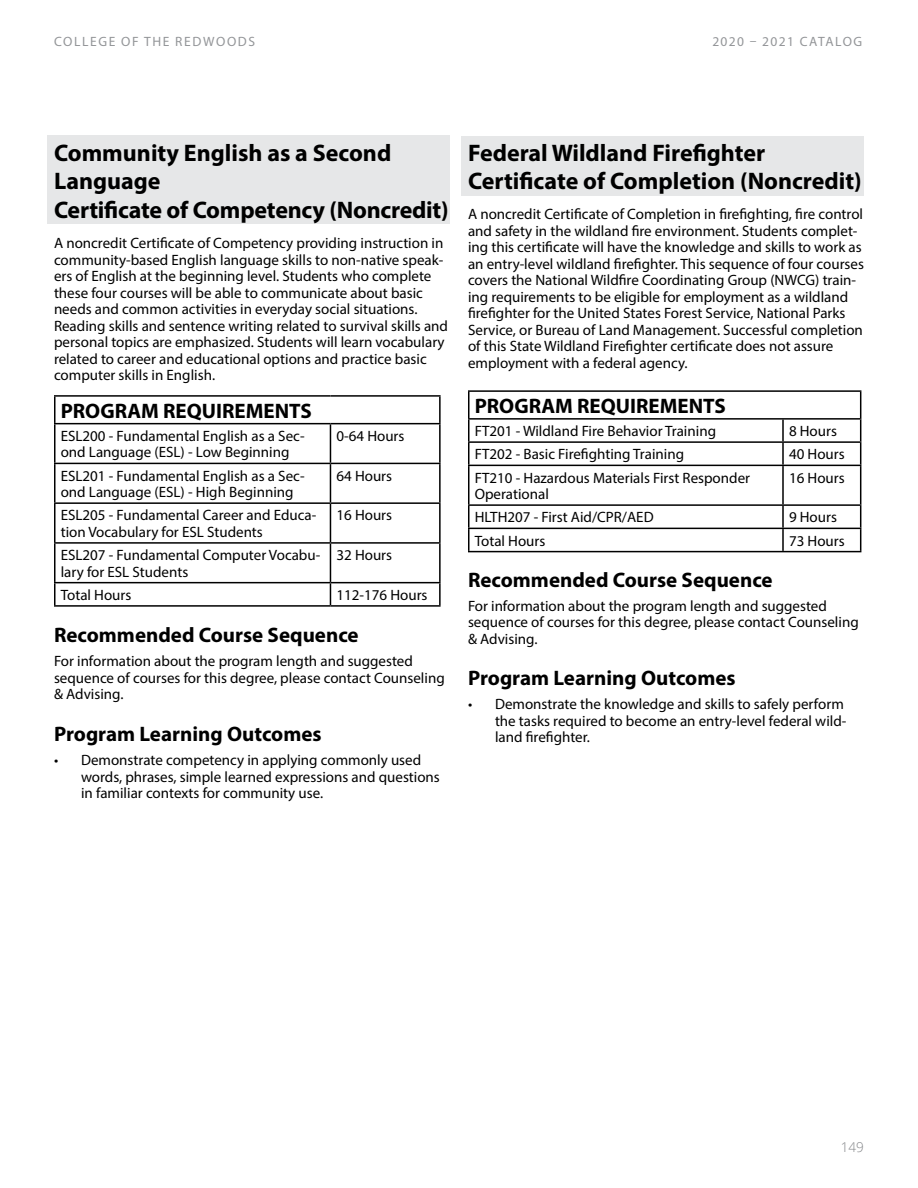
<style>
.page{position:relative;width:918px;height:1188px;background:#fff}
.page>*{position:absolute;margin:0;border:0;box-sizing:border-box;transform-origin:0 0}
.t1{font:700 24px/28.8px "Myriad Pro";color:#000}
.t2{font:700 21px "Myriad Pro";color:#000}
.t3{font:15px/16.5px "Myriad Pro";color:#000}
.t4{font:13.5px "Myriad Pro";letter-spacing:.12em;color:#939598}
.t5{font:13.5px "Myriad Pro";letter-spacing:.1em;color:#939598}
.t6{font:300 13.5px "Open Sans";color:#808285}
</style>
<div class="page">
<div style="left:47px;top:136px;width:403px;height:88px;background:#e6e7e8"></div>
<hr style="left:54px;top:395px;width:276px;height:2px;background:#000">
<hr style="left:54px;top:397px;width:2px;height:26px;background:#000">
<hr style="left:330px;top:395px;width:111px;height:2px;background:#000">
<hr style="left:439px;top:397px;width:2px;height:26px;background:#000">
<hr style="left:54px;top:423px;width:276px;height:1px;background:#000">
<hr style="left:54px;top:424px;width:2px;height:39px;background:#000">
<hr style="left:330px;top:423px;width:111px;height:1px;background:#000">
<hr style="left:330px;top:424px;width:1px;height:39px;background:#000">
<hr style="left:439px;top:424px;width:2px;height:39px;background:#000">
<hr style="left:54px;top:463px;width:276px;height:1px;background:#000">
<hr style="left:54px;top:464px;width:2px;height:38px;background:#000">
<hr style="left:330px;top:463px;width:111px;height:1px;background:#000">
<hr style="left:330px;top:464px;width:1px;height:38px;background:#000">
<hr style="left:439px;top:464px;width:2px;height:38px;background:#000">
<hr style="left:54px;top:502px;width:276px;height:2px;background:#000">
<hr style="left:54px;top:504px;width:2px;height:38px;background:#000">
<hr style="left:330px;top:502px;width:111px;height:2px;background:#000">
<hr style="left:330px;top:504px;width:1px;height:38px;background:#000">
<hr style="left:439px;top:504px;width:2px;height:38px;background:#000">
<hr style="left:54px;top:542px;width:276px;height:2px;background:#000">
<hr style="left:54px;top:544px;width:2px;height:38px;background:#000">
<hr style="left:330px;top:542px;width:111px;height:2px;background:#000">
<hr style="left:330px;top:544px;width:1px;height:38px;background:#000">
<hr style="left:439px;top:544px;width:2px;height:38px;background:#000">
<hr style="left:54px;top:582px;width:276px;height:1px;background:#000">
<hr style="left:54px;top:583px;width:2px;height:22px;background:#000">
<hr style="left:330px;top:582px;width:111px;height:1px;background:#000">
<svg style="left:330px;top:583px;width:1px;height:22px"></svg>
<hr style="left:439px;top:583px;width:2px;height:22px;background:#000">
<hr style="left:54px;top:605px;width:276px;height:2px;background:#000">
<hr style="left:330px;top:605px;width:111px;height:2px;background:#000">
<div style="left:461px;top:136px;width:403px;height:59px;background:#e6e7e8"></div>
<hr style="left:468px;top:390px;width:315px;height:2px;background:#000">
<hr style="left:468px;top:392px;width:2px;height:26px;background:#000">
<hr style="left:783px;top:390px;width:78px;height:2px;background:#000">
<hr style="left:468px;top:418px;width:315px;height:2px;background:#000">
<hr style="left:468px;top:420px;width:2px;height:21px;background:#000">
<hr style="left:783px;top:418px;width:78px;height:2px;background:#000">
<hr style="left:782px;top:420px;width:2px;height:21px;background:#000">
<hr style="left:468px;top:441px;width:315px;height:2px;background:#000">
<hr style="left:468px;top:443px;width:2px;height:22px;background:#000">
<hr style="left:783px;top:441px;width:78px;height:2px;background:#000">
<hr style="left:782px;top:443px;width:2px;height:22px;background:#000">
<svg style="left:860px;top:392px;width:1px;height:73px"></svg>
<hr style="left:468px;top:465px;width:315px;height:1px;background:#000">
<hr style="left:468px;top:466px;width:2px;height:38px;background:#000">
<hr style="left:783px;top:465px;width:78px;height:1px;background:#000">
<hr style="left:782px;top:466px;width:2px;height:38px;background:#000">
<hr style="left:860px;top:466px;width:1px;height:38px;background:#000">
<hr style="left:468px;top:504px;width:315px;height:2px;background:#000">
<hr style="left:468px;top:506px;width:2px;height:22px;background:#000">
<hr style="left:783px;top:504px;width:78px;height:2px;background:#000">
<hr style="left:782px;top:506px;width:2px;height:22px;background:#000">
<hr style="left:468px;top:528px;width:315px;height:1px;background:#000">
<hr style="left:468px;top:529px;width:2px;height:22px;background:#000">
<hr style="left:783px;top:528px;width:78px;height:1px;background:#000">
<hr style="left:782px;top:529px;width:2px;height:22px;background:#000">
<svg style="left:860px;top:506px;width:1px;height:45px"></svg>
<hr style="left:468px;top:551px;width:315px;height:1px;background:#000">
<hr style="left:783px;top:551px;width:78px;height:1px;background:#000">
<p class="t4" style="left:54px;top:33px;width:203px">COLLEGE OF THE REDWOODS</p>
<p class="t5" style="left:712px;top:33px;width:151px">2020 – 2021 CATALOG</p>
<h1 class="t1" style="left:54px;top:137px;width:396px">Community English as a Second<br>Language<br>Certificate of Competency (Noncredit)</h1>
<p class="t3" style="left:54px;top:235px;width:396px">A noncredit Certificate of Competency providing instruction in community-based English language skills to non-native speak&shy;ers of English at the beginning level. Students who complete these four courses will be able to communicate about basic needs and common activities in everyday social situations.<br>Reading skills and sentence writing related to survival skills and personal topics are emphasized. Students will learn vocabulary related to career and educational options and practice basic computer skills in English.</p>
<h2 class="t2" style="left:61px;top:397px;width:253px">PROGRAM REQUIREMENTS</h2>
<p class="t3" style="left:61px;top:427px;width:245px">ESL200 - Fundamental English as a Sec&shy;ond Language (ESL) - Low Beginning</p>
<p class="t3" style="left:336px;top:427px;width:69px">0-64 Hours</p>
<p class="t3" style="left:61px;top:467px;width:245px">ESL201 - Fundamental English as a Sec&shy;ond Language (ESL) - High Beginning</p>
<p class="t3" style="left:336px;top:467px;width:57px">64 Hours</p>
<p class="t3" style="left:61px;top:507px;width:257px">ESL205 - Fundamental Career and Educa&shy;tion Vocabulary for ESL Students</p>
<p class="t3" style="left:336px;top:507px;width:57px">16 Hours</p>
<p class="t3" style="left:61px;top:547px;width:261px">ESL207 - Fundamental Computer Vocabu&shy;lary for ESL Students</p>
<p class="t3" style="left:336px;top:547px;width:57px">32 Hours</p>
<p class="t3" style="left:61px;top:586px;width:72px">Total Hours</p>
<p class="t3" style="left:336px;top:586px;width:93px">112-176 Hours</p>
<h2 class="t2" style="left:54px;top:622px;width:306px">Recommended Course Sequence</h2>
<p class="t3" style="left:54px;top:653px;width:392px">For information about the program length and suggested sequence of courses for this degree, please contact Counseling &amp; Advising.</p>
<h2 class="t2" style="left:54px;top:720px;width:269px">Program Learning Outcomes</h2>
<p class="t3" style="left:81px;top:752px;width:360px;text-indent:-27px">• Demonstrate competency in applying commonly used words, phrases, simple learned expressions and questions in familiar contexts for community use.</p>
<h1 class="t1" style="left:468px;top:137px;width:395px">Federal Wildland Firefighter<br>Certificate of Completion (Noncredit)</h1>
<p class="t3" style="left:468px;top:206px;width:398px">A noncredit Certificate of Completion in firefighting, fire control and safety in the wildland fire environment. Students complet&shy;ing this certificate will have the knowledge and skills to work as an entry-level wildland firefighter. This sequence of four courses covers the National Wildfire Coordinating Group (NWCG) train&shy;ing requirements to be eligible for employment as a wildland firefighter for the United States Forest Service, National Parks Service, or Bureau of Land Management. Successful completion of this State Wildland Firefighter certificate does not assure employment with a federal agency.</p>
<h2 class="t2" style="left:475px;top:392px;width:253px">PROGRAM REQUIREMENTS</h2>
<p class="t3" style="left:475px;top:423px;width:243px">FT201 - Wildland Fire Behavior Training</p>
<p class="t3" style="left:789px;top:423px;width:49px">8 Hours</p>
<p class="t3" style="left:475px;top:446px;width:211px">FT202 - Basic Firefighting Training</p>
<p class="t3" style="left:789px;top:446px;width:57px">40 Hours</p>
<p class="t3" style="left:475px;top:469px;width:277px">FT210 - Hazardous Materials First Responder<br>Operational</p>
<p class="t3" style="left:789px;top:469px;width:57px">16 Hours</p>
<p class="t3" style="left:475px;top:509px;width:180px">HLTH207 - First Aid/CPR/AED</p>
<p class="t3" style="left:789px;top:509px;width:49px">9 Hours</p>
<p class="t3" style="left:475px;top:532px;width:72px">Total Hours</p>
<p class="t3" style="left:789px;top:532px;width:57px">73 Hours</p>
<h2 class="t2" style="left:468px;top:566px;width:306px">Recommended Course Sequence</h2>
<p class="t3" style="left:468px;top:597px;width:392px">For information about the program length and suggested sequence of courses for this degree, please contact Counseling &amp; Advising.</p>
<h2 class="t2" style="left:468px;top:664px;width:269px">Program Learning Outcomes</h2>
<p class="t3" style="left:495px;top:696px;width:353px;text-indent:-27px">• Demonstrate the knowledge and skills to safely perform the tasks required to become an entry‐level federal wild&shy;land firefighter.</p>
<p class="t6" style="left:841px;top:1138px;width:25px">149</p>
</div>
